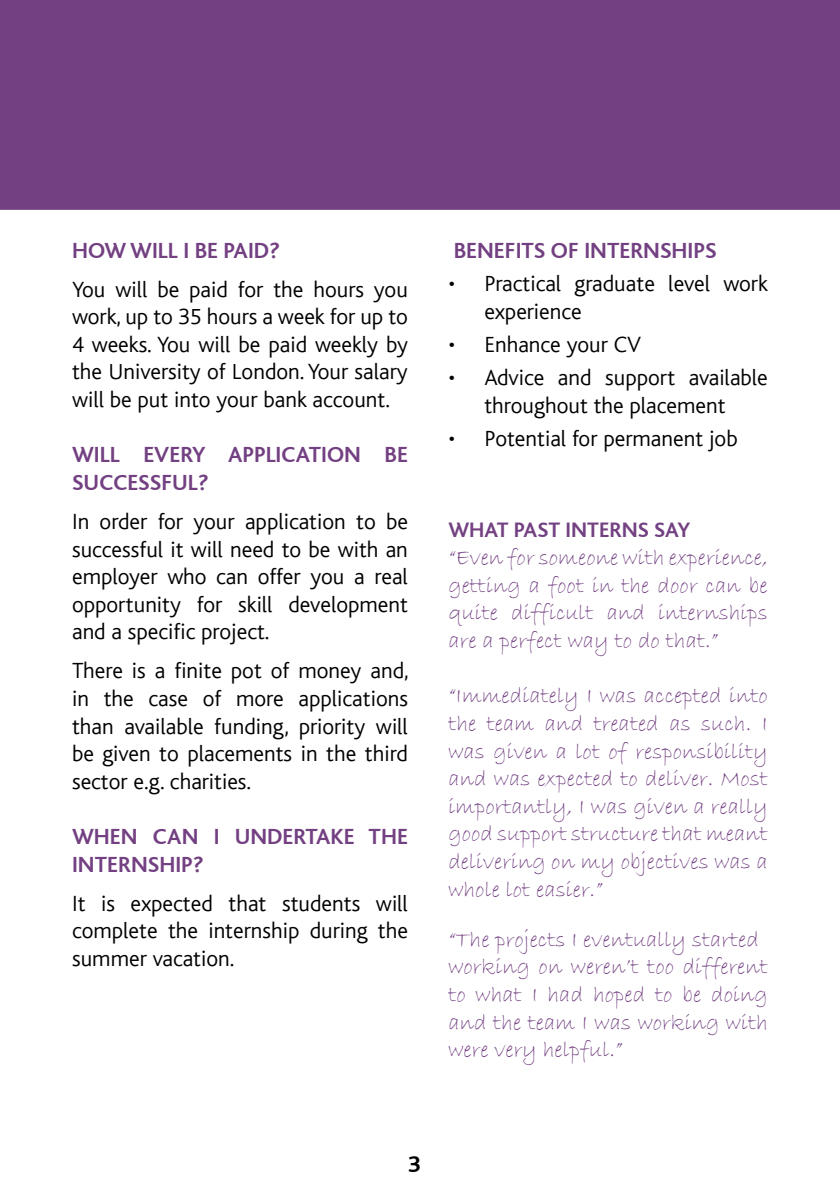
<style>
.page{position:relative;width:840px;height:1191px;background:#fff}
.page>*{position:absolute;margin:0;border:0;box-sizing:border-box;transform-origin:0 0}
.t1{font:700 24px "Bliss";color:#000}
.t2{font:300 23px/27.6px "Bliss";color:#000;text-align:justify}
.t3{font:23px/27.6px "Bradley Hand ITC";color:#734082;text-align:justify}
.t4{font:700 23px/27.6px "Bliss";color:#734082}
.t5{font:700 22px "Bliss";color:#734082}
</style>
<div class="page">
<div style="left:0;top:0;width:839px;height:210px;background:#734082"></div>
<p class="t4" style="left:72px;top:237px;width:209px">HOW WILL I BE PAID?</p>
<p class="t2" style="left:72px;top:276px;width:337px">You will be paid for the hours you work, up to 35 hours a week for up to 4 weeks. You will be paid weekly by the University of London. Your salary will be put into your bank account.</p>
<p class="t4" style="left:72px;top:441px;width:337px">WILL EVERY APPLICATION BE<br>SUCCESSFUL?</p>
<p class="t2" style="left:72px;top:508px;width:337px">In order for your application to be successful it will need to be with an employer who can offer you a real opportunity for skill development and a specific project.</p>
<p class="t2" style="left:72px;top:657px;width:338px">There is a finite pot of money and, in the case of more applications than available funding, priority will be given to placements in the third sector e.g. charities.</p>
<p class="t4" style="left:72px;top:823px;width:337px">WHEN CAN I UNDERTAKE THE<br>INTERNSHIP?</p>
<p class="t2" style="left:72px;top:889px;width:337px">It is expected that students will complete the internship during the summer vacation.</p>
<p class="t4" style="left:453px;top:237px;width:264px">BENEFITS OF INTERNSHIPS</p>
<p class="t2" style="left:484px;top:270px;width:285px;text-indent:-36px">• Practical graduate level work experience</p>
<p class="t2" style="left:448px;top:331px;width:194px">• Enhance your CV</p>
<p class="t2" style="left:448px;top:364px;width:321px;text-align:center">• Advice and support available throughout the placement</p>
<p class="t2" style="left:448px;top:425px;width:291px">• Potential for permanent job</p>
<p class="t5" style="left:448px;top:518px;width:243px">WHAT PAST INTERNS SAY</p>
<p class="t3" style="left:448px;top:544px;width:321px">“Even for someone with experience, getting a foot in the door can be quite difficult and internships are a perfect way to do that.”</p>
<p class="t3" style="left:448px;top:682px;width:321px">“Immediately I was accepted into the team and treated as such. I was given a lot of responsibility and was expected to deliver. Most importantly, I was given a really good support structure that meant delivering on my objectives was a whole lot easier.”</p>
<p class="t3" style="left:448px;top:926px;width:321px;text-align:left">“The projects I eventually started working on weren’t too different to what I had hoped to be doing and the team I was working with were very helpful.”</p>
<p class="t1" style="left:408px;top:1151px;width:15px">3</p>
</div>
